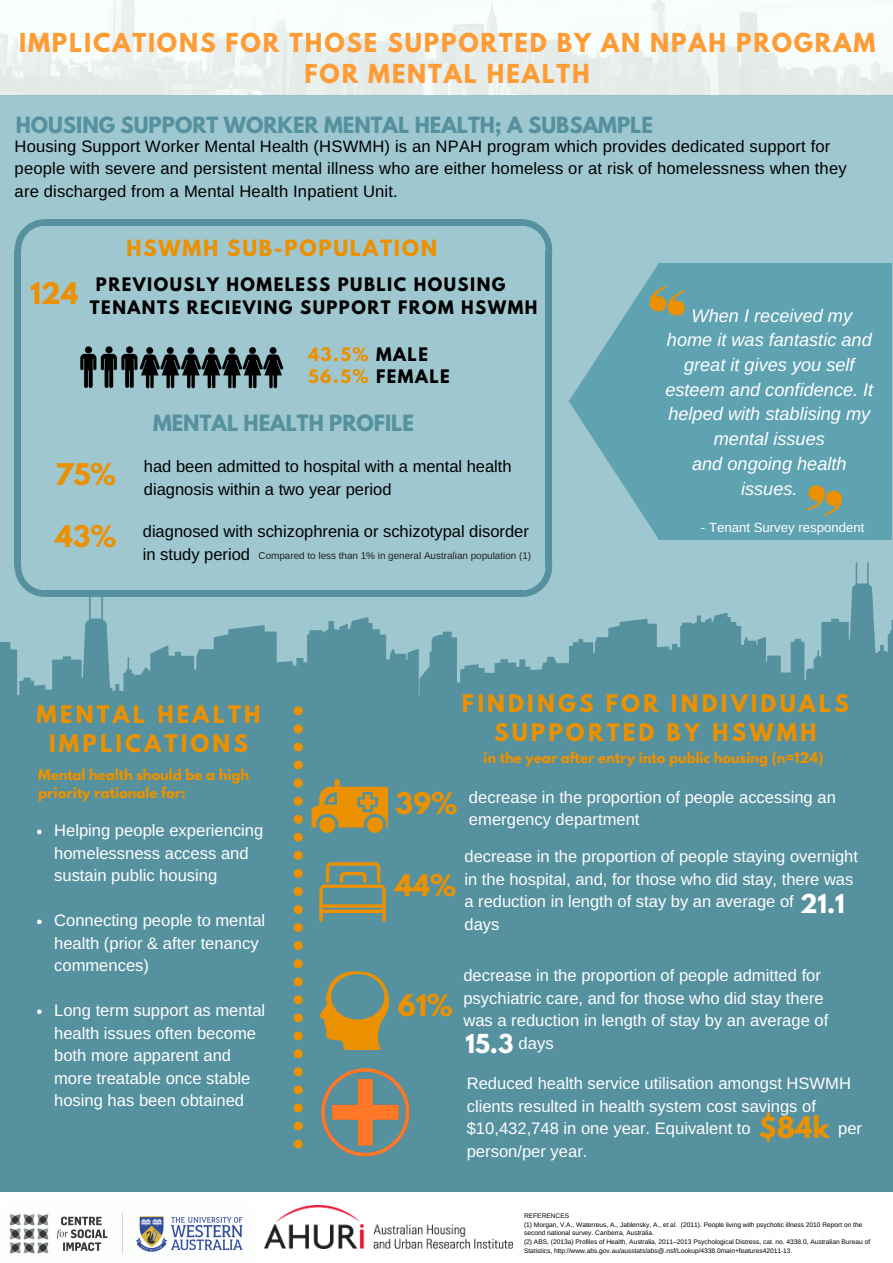
<style>
.page{position:relative;width:893px;height:1263px;background:#fff}
.page>*{position:absolute;margin:0;border:0;box-sizing:border-box;transform-origin:0 0}
.t1{font:700 26.4px "League Spartan";color:#eb9100}
.t2{font:700 23.1px/31.5px "League Spartan";letter-spacing:.08em;color:#ff9c35;text-align:center}
.t3{font:700 23.1px "League Spartan";color:#fff}
.t4{font:700 21.45px/29.2px "League Spartan";letter-spacing:.15em;color:#eb9100;text-align:center}
.t5{font:700 19.8px "League Spartan";color:#55919e}
.t6{font:700 19.8px "League Spartan";letter-spacing:.09em;color:#eb9100}
.t7{font:italic 18.15px/24.8px "Arimo";color:#fff;text-align:center}
.t8{font:16.65px/22.5px "Arimo";color:#fff}
.t9{font:16.65px/22.5px "Arimo";letter-spacing:.01em;color:#000}
.t10{font:16.5px/22.5px "Arimo";color:#fff}
.t11{font:16.5px/22.5px "Arimo";color:#000}
.t12{font:700 16.5px/22.5px "League Spartan";letter-spacing:.09em;color:#000}
.t13{font:700 16.5px/22.5px "League Spartan";letter-spacing:.09em;color:#eb9100}
.t14{font:700 13.2px/18px "League Spartan";color:#eb9100}
.t15{font:13.2px "Arimo";color:#fff}
.t16{font:9.9px "Arimo";color:#222}
.t17{font:6.6px/9px "Arimo";color:#000}
.s1{color:#000}
</style>
<div class="page">
<div style="left:0;top:96px;width:892px;height:1091px;background:#9fc7d0"></div>
<hr style="left:89px;top:596px;width:2px;height:24px;background:#55919e">
<hr style="left:101px;top:596px;width:2px;height:24px;background:#55919e">
<svg style="left:15px;top:219px;width:31px;height:33px"></svg>
<svg style="left:523px;top:219px;width:29px;height:31px"></svg>
<div style="left:46px;top:219px;width:477px;height:7px;background:#55919e"></div>
<div style="left:15px;top:250px;width:6px;height:317px;background:#55919e"></div>
<div style="left:46px;top:590px;width:477px;height:7px;background:#55919e"></div>
<svg style="left:15px;top:565px;width:31px;height:32px"></svg>
<div style="left:545px;top:250px;width:7px;height:317px;background:#55919e"></div>
<img style="left:0;top:0;width:892px;height:96px">
<img style="left:80px;top:346px;width:204px;height:43px">
<div style="left:658px;top:263px;width:233px;height:277px;background:#5fa2b1"></div>
<div style="left:0;top:695px;width:892px;height:496px;background:#55919e"></div>
<svg style="left:302px;top:619px;width:114px;height:112px;fill:#55919e"></svg>
<svg style="left:419px;top:562px;width:473px;height:133px"></svg>
<svg style="left:37px;top:830px;width:5px;height:4px"></svg>
<svg style="left:37px;top:919px;width:5px;height:5px"></svg>
<svg style="left:37px;top:1009px;width:5px;height:5px"></svg>
<div style="left:367px;top:817px;width:16px;height:16px;background:#eb9100;border-radius:50%"></div>
<svg style="left:311px;top:779px;width:77px;height:48px"></svg>
<div style="left:319px;top:817px;width:16px;height:16px;background:#eb9100;border-radius:50%"></div>
<svg style="left:319px;top:862px;width:67px;height:60px"></svg>
<svg style="left:319px;top:971px;width:70px;height:79px"></svg>
<img style="left:9px;top:1213px;width:234px;height:42px">
<img style="left:264px;top:1205px;width:249px;height:44px">
<div style="left:293px;top:797px;width:9px;height:9px;background:#eb9100;border-radius:50%"></div>
<div style="left:293px;top:815px;width:9px;height:9px;background:#eb9100;border-radius:50%"></div>
<div style="left:293px;top:779px;width:9px;height:8px;background:#eb9100;border-radius:50%"></div>
<div style="left:293px;top:851px;width:9px;height:9px;background:#eb9100;border-radius:50%"></div>
<svg style="left:0;top:619px;width:302px;height:115px"></svg>
<div style="left:293px;top:869px;width:9px;height:9px;background:#eb9100;border-radius:50%"></div>
<div style="left:293px;top:724px;width:9px;height:9px;background:#eb9100;border-radius:50%"></div>
<div style="left:293px;top:742px;width:9px;height:9px;background:#eb9100;border-radius:50%"></div>
<div style="left:293px;top:760px;width:9px;height:9px;background:#eb9100;border-radius:50%"></div>
<div style="left:293px;top:833px;width:9px;height:9px;background:#eb9100;border-radius:50%"></div>
<div style="left:293px;top:977px;width:9px;height:9px;background:#eb9100;border-radius:50%"></div>
<div style="left:293px;top:995px;width:9px;height:9px;background:#eb9100;border-radius:50%"></div>
<div style="left:293px;top:1013px;width:9px;height:9px;background:#eb9100;border-radius:50%"></div>
<div style="left:293px;top:1031px;width:9px;height:9px;background:#eb9100;border-radius:50%"></div>
<div style="left:293px;top:959px;width:9px;height:9px;background:#eb9100;border-radius:50%"></div>
<div style="left:293px;top:905px;width:9px;height:9px;background:#eb9100;border-radius:50%"></div>
<div style="left:293px;top:923px;width:9px;height:9px;background:#eb9100;border-radius:50%"></div>
<div style="left:293px;top:887px;width:9px;height:9px;background:#eb9100;border-radius:50%"></div>
<div style="left:293px;top:941px;width:9px;height:9px;background:#eb9100;border-radius:50%"></div>
<div style="left:293px;top:1139px;width:9px;height:9px;background:#eb9100;border-radius:50%"></div>
<div style="left:293px;top:1121px;width:9px;height:9px;background:#eb9100;border-radius:50%"></div>
<svg style="left:293px;top:1049px;width:9px;height:9px"></svg>
<div style="left:293px;top:1067px;width:9px;height:9px;background:#eb9100;border-radius:50%"></div>
<div style="left:293px;top:1085px;width:9px;height:9px;background:#eb9100;border-radius:50%"></div>
<div style="left:293px;top:1103px;width:9px;height:9px;background:#eb9100;border-radius:50%"></div>
<svg style="left:568px;top:265px;width:118px;height:273px"></svg>
<svg style="left:806px;top:485px;width:36px;height:31px"></svg>
<img style="left:321px;top:1068px;width:89px;height:89px">
<h2 class="t2" style="left:19px;top:30px;width:857px">IMPLICATIONS FOR THOSE SUPPORTED BY AN NPAH PROGRAM<br>FOR MENTAL HEALTH</h2>
<p class="t5" style="left:16px;top:115px;width:638px">HOUSING SUPPORT WORKER MENTAL HEALTH; A SUBSAMPLE</p>
<p class="t9" style="left:15px;top:135px;width:833px">Housing Support Worker Mental Health (HSWMH) is an NPAH program which provides dedicated support for people with severe and persistent mental illness who are either homeless or at risk of homelessness when they are discharged from a Mental Health Inpatient Unit.</p>
<h1 class="t1" style="left:30px;top:280px;width:50px">124</h1>
<p class="t6" style="left:127px;top:238px;width:312px">HSWMH SUB-POPULATION</p>
<p class="t12" style="left:90px;top:275px;width:449px;text-indent:6px">PREVIOUSLY HOMELESS PUBLIC HOUSING<br>TENANTS RECIEVING SUPPORT FROM HSWMH</p>
<p class="t13" style="left:308px;top:345px;width:143px">43.5% <span class="s1">MALE<br></span>56.5% <span class="s1">FEMALE</span></p>
<p class="t5" style="left:153px;top:413px;width:262px">MENTAL HEALTH PROFILE</p>
<h1 class="t1" style="left:55px;top:461px;width:63px">75%</h1>
<h1 class="t1" style="left:55px;top:524px;width:63px">43%</h1>
<p class="t11" style="left:144px;top:455px;width:369px">had been admitted to hospital with a mental health diagnosis within a two year period</p>
<p class="t11" style="left:143px;top:520px;width:387px">diagnosed with schizophrenia or schizotypal disorder in study period</p>
<p class="t16" style="left:258px;top:550px;width:274px">Compared to less than 1% in general Australian population (1)</p>
<p class="t7" style="left:665px;top:303px;width:209px">When I received my home it was fantastic and great it gives you self esteem and confidence. It helped with stablising my mental issues<br>and ongoing health issues.</p>
<p class="t15" style="left:701px;top:520px;width:165px">- Tenant Survey respondent</p>
<p class="t4" style="left:37px;top:702px;width:225px">MENTAL HEALTH<br>IMPLICATIONS</p>
<p class="t14" style="left:38px;top:767px;width:212px">Mental health should be a high priority rationale for:</p>
<p class="t8" style="left:54px;top:819px;width:211px">Helping people experiencing homelessness access and sustain public housing</p>
<p class="t8" style="left:54px;top:909px;width:212px">Connecting people to mental health (prior &amp; after tenancy commences)</p>
<p class="t8" style="left:54px;top:999px;width:212px">Long term support as mental health issues often become both more apparent and more treatable once stable hosing has been obtained</p>
<p class="t4" style="left:462px;top:691px;width:388px">FINDINGS FOR INDIVIDUALS<br>SUPPORTED BY HSWMH</p>
<p class="t14" style="left:483px;top:751px;width:341px">in the year after entry into public housing (n=124)</p>
<h1 class="t1" style="left:395px;top:790px;width:63px">39%</h1>
<p class="t8" style="left:469px;top:786px;width:368px">decrease in the proportion of people accessing an emergency department</p>
<h1 class="t1" style="left:395px;top:872px;width:63px">44%</h1>
<p class="t10" style="left:464px;top:845px;width:395px">decrease in the proportion of people staying overnight in the hospital, and, for those who did stay, there was a reduction in length of stay by an average of<br>days</p>
<h2 class="t3" style="left:800px;top:892px;width:46px">21.1</h2>
<h1 class="t1" style="left:398px;top:992px;width:57px">61%</h1>
<p class="t8" style="left:463px;top:964px;width:359px">decrease in the proportion of people admitted for</p>
<p class="t8" style="left:463px;top:987px;width:362px">psychiatric care, and for those who did stay there</p>
<p class="t8" style="left:463px;top:1009px;width:366px">was a reduction in length of stay by an average of</p>
<p class="t8" style="left:518px;top:1032px;width:37px">days</p>
<h2 class="t3" style="left:465px;top:1032px;width:49px">15.3</h2>
<p class="t8" style="left:466px;top:1072px;width:386px">Reduced health service utilisation amongst HSWMH clients resulted in health system cost savings of $10,432,748 in one year. Equivalent to</p>
<h1 class="t1" style="left:759px;top:1114px;width:72px">$84k</h1>
<p class="t8" style="left:838px;top:1117px;width:25px">per</p>
<p class="t8" style="left:466px;top:1140px;width:122px">person/per year.</p>
<p class="t17" style="left:524px;top:1211px;width:347px">REFERENCES<br>(1) Morgan, V.A., Waterreus, A., Jablensky, A., et al. (2011). People living with psychotic illness 2010 Report on the second national survey. Canberra, Australia.<br>(2) ABS, (2013a) Profiles of Health, Australia, 2011–2013 Psychological Distress, cat. no. 4338.0, Australian Bureau of Statistics, http://www.abs.gov.au/ausstats/abs@.nsf/Lookup/4338.0main+features42011-13.</p>
</div>
